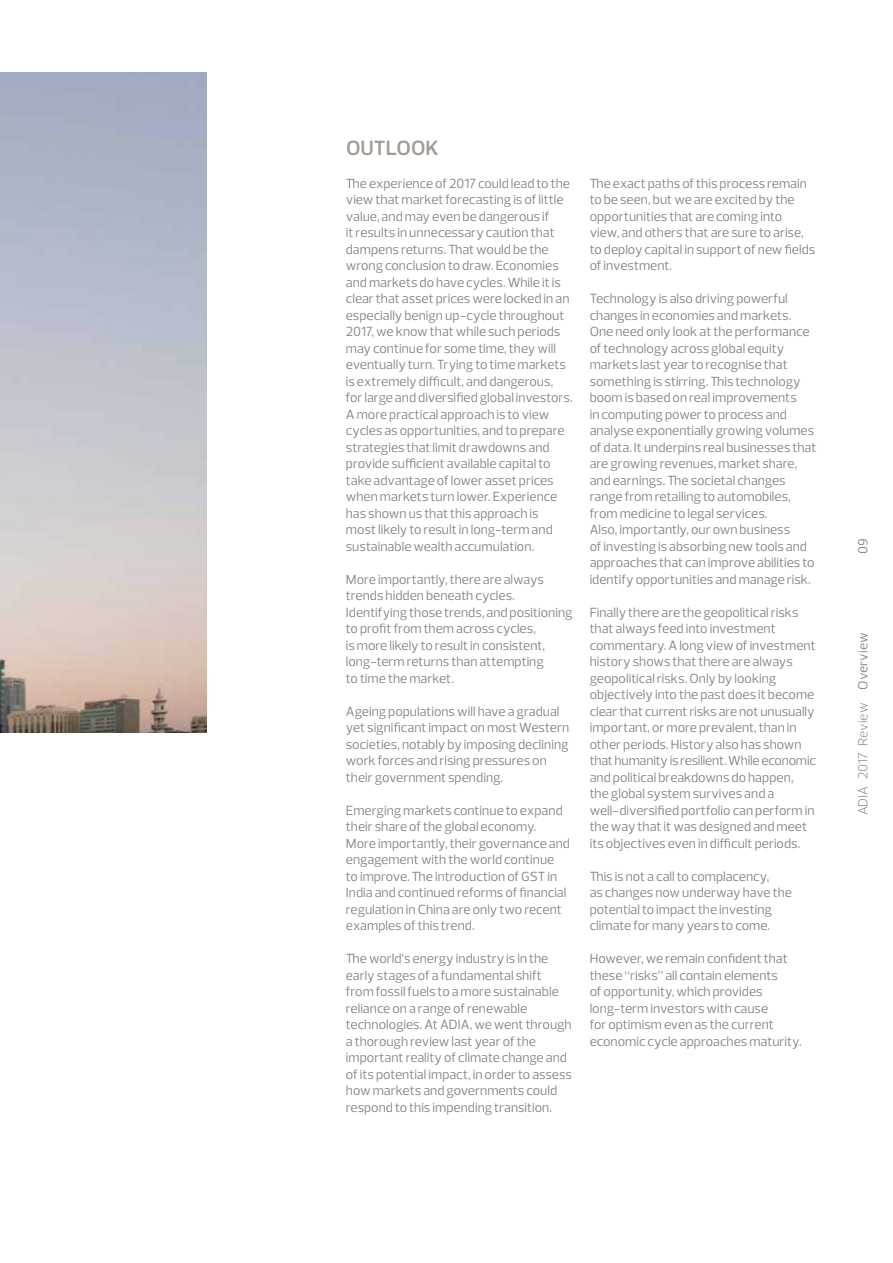
<style>
.page{position:relative;width:893px;height:1263px;background:#fff}
.page>*{position:absolute;margin:0;border:0;box-sizing:border-box;transform-origin:0 0}
.t1{font:600 21px "Prelo";color:#a39a94}
.t2{font:13.5px/16.5px "Prelo";color:#838386}
.t3{font:300 13.5px "Prelo";letter-spacing:.005em;color:#838386}
.s1{font-weight:400}
</style>
<div class="page">
<img style="left:0;top:72px;width:207px;height:660px">
<h1 class="t1" style="left:346px;top:135px;width:94px">OUTLOOK</h1>
<p class="t2" style="left:346px;top:175px;width:228px">The experience of 2017 could lead to the view that market forecasting is of little value, and may even be dangerous if itresults in unnecessary caution that dampens returns. That would be the wrong conclusion to draw. Economies and markets do have cycles. While it is clear that asset prices were locked in an especially benign up-cycle throughout 2017, we know that while such periods may continue for some time, they will eventually turn. Trying to time markets is extremely difficult, and dangerous, forlarge and diversified global investors.<br>A more practical approach is to view cycles as opportunities, and to prepare strategies that limit drawdowns and provide sufficient available capital to take advantage of lower asset prices when markets turn lower. Experience has shown us that this approach is mostlikely to result in long-term and sustainable wealth accumulation.</p>
<p class="t2" style="left:346px;top:571px;width:228px">More importantly, there are always trends hidden beneath cycles.<br>Identifying those trends, and positioning to profit from them across cycles,<br>is more likely to result in consistent, long-term returns than attempting<br>to time the market.</p>
<p class="t2" style="left:346px;top:703px;width:225px">Ageing populations will have a gradual yet significant impact on most Western societies, notably by imposing declining work forces and rising pressures on their government spending.</p>
<p class="t2" style="left:346px;top:802px;width:226px">Emerging markets continue to expand their share of the global economy.<br>More importantly, their governance and engagement with the world continue<br>to improve. The introduction of GST in India and continued reforms of financial regulation in China are only two recent examples of this trend.</p>
<p class="t2" style="left:346px;top:950px;width:228px">The world’s energy industry is in the early stages of a fundamental shift from fossil fuels to a more sustainable reliance on a range of renewable technologies. At ADIA, we went through a thorough review last year of the important reality of climate change and of its potential impact, in order to assess how markets and governments could respond to this impending transition.</p>
<p class="t2" style="left:590px;top:175px;width:227px">The exact paths of this process remain to be seen, but we are excited by the opportunities that are coming into view, and others that are sure to arise, to deploy capital in support of new fields ofinvestment.</p>
<p class="t2" style="left:590px;top:290px;width:228px">Technology is also driving powerful changes in economies and markets.<br>One need only look at the performance of technology across global equity markets last year to recognise that something is stirring. This technology boom is based on real improvements<br>in computing power to process and analyse exponentially growing volumes of data. It underpins real businesses that are growing revenues, market share, and earnings. The societal changes range from retailing to automobiles, from medicine to legal services.<br>Also, importantly, our own business ofinvesting is absorbing new tools and approaches that can improve abilities to identify opportunities and manage risk.</p>
<p class="t2" style="left:590px;top:604px;width:228px">Finally there are the geopolitical risks that always feed into investment commentary. A long view of investment history shows that there are always geopolitical risks. Only by looking objectively into the past does it become clear that current risks are not unusually important, or more prevalent, than in other periods. History also has shown that humanity is resilient. While economic and political breakdowns do happen, the global system survives and a well-diversified portfolio can perform in the way that it was designed and meet its objectives even in difficult periods.</p>
<p class="t2" style="left:590px;top:868px;width:204px">This is not a call to complacency,<br>as changes now underway have the potential to impact the investing climate for many years to come.</p>
<p class="t2" style="left:590px;top:950px;width:213px">However, we remain confident that these “risks” all contain elements<br>of opportunity, which provides long-term investors with cause<br>for optimism even as the current economic cycle approaches maturity.</p>
<p class="t2" style="left:855px;top:554px;width:17px;rotate:-90deg">09</p>
<p class="t3" style="left:855px;top:815px;width:184px;rotate:-90deg">ADIA 2017 Review <span class="s1">Overview</span></p>
</div>
